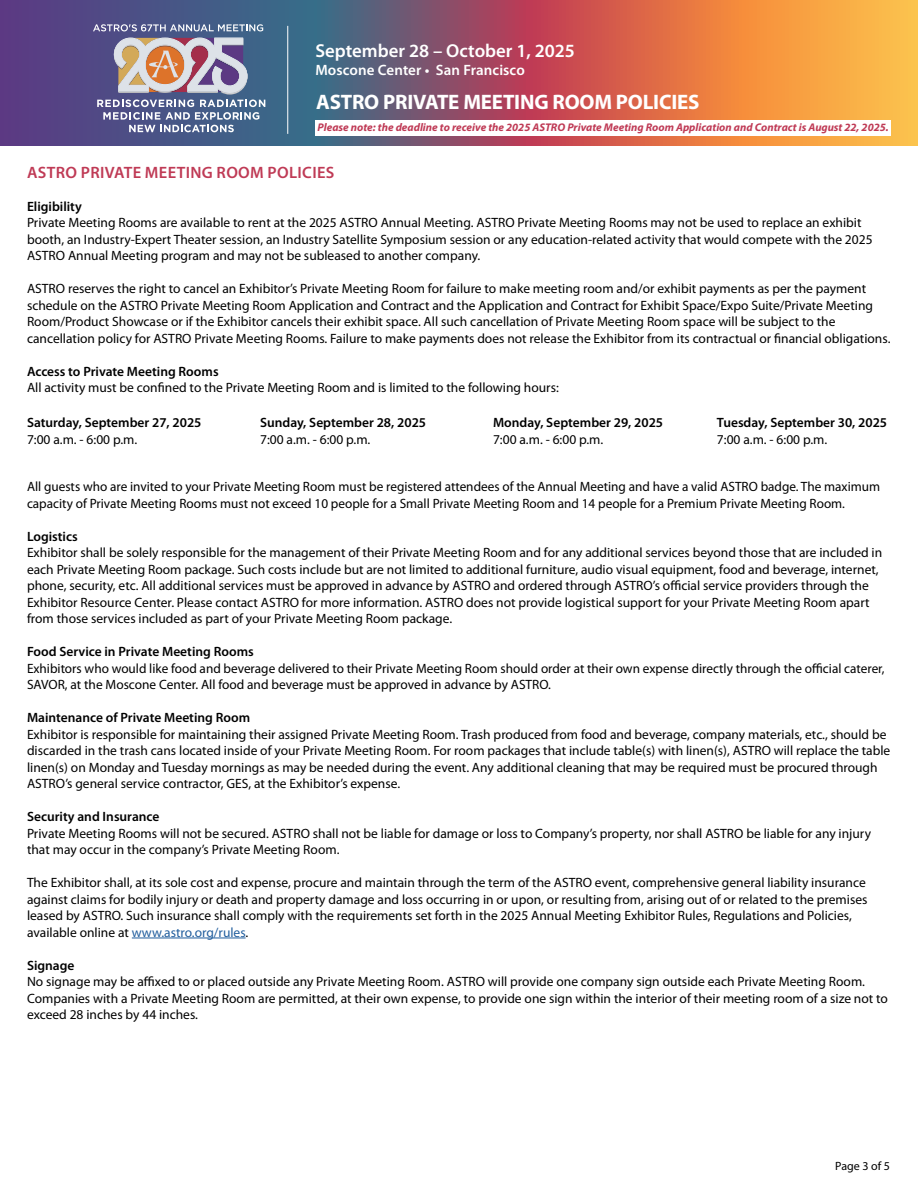
<style>
.page{position:relative;width:918px;height:1188px;background:#fff}
.page>*{position:absolute;margin:0;border:0;box-sizing:border-box;transform-origin:0 0}
.t1{font:700 21px "Myriad Pro";letter-spacing:-.01em;color:#fff}
.t2{font:600 18.75px "Myriad Pro";color:#fff}
.t3{font:600 16.5px "Myriad Pro";letter-spacing:.02em;color:#bf3a55}
.t4{font:600 15px "Myriad Pro";letter-spacing:.005em;color:#fff}
.t5{font:13.5px/16.5px "Myriad Pro";color:#000}
.t6{font:600 13.5px "Myriad Pro";color:#000}
.t7{font:12px "Myriad Pro";color:#000}
.t8{font:italic 700 11.1px "Myriad Pro";color:#bf3a55}
.s1{color:#215e9e}
</style>
<div class="page">
<svg style="left:0;top:0;width:918px;height:146px;background:#a16a63"></svg>
<hr style="left:287px;top:26px;width:1px;height:108px;background:#fff">
<svg style="left:93px;top:24px;width:170px;height:7px"></svg>
<svg style="left:97px;top:38px;width:168px;height:94px;background:#908ca1"></svg>
<div style="left:315px;top:120px;width:576px;height:15px;background:#fff"></div>
<hr style="left:132px;top:938px;width:114px;height:1px;background:#215e9e">
<h2 class="t2" style="left:315px;top:39px;width:261px">September 28 – October 1, 2025</h2>
<p class="t4" style="left:315px;top:61px;width:211px">Moscone Center • San Francisco</p>
<h1 class="t1" style="left:316px;top:89px;width:385px">ASTRO PRIVATE MEETING ROOM POLICIES</h1>
<p class="t8" style="left:318px;top:120px;width:573px">Please note: the deadline to receive the 2025 ASTRO Private Meeting Room Application and Contract is August 22, 2025.</p>
<p class="t3" style="left:27px;top:162px;width:309px">ASTRO PRIVATE MEETING ROOM POLICIES</p>
<p class="t6" style="left:27px;top:197px;width:56px">Eligibility</p>
<p class="t5" style="left:27px;top:214px;width:847px">Private Meeting Rooms are available to rent at the 2025 ASTRO Annual Meeting. ASTRO Private Meeting Rooms may not be used to replace an exhibit booth, an Industry-Expert Theater session, an Industry Satellite Symposium session or any education-related activity that would compete with the 2025<br>ASTRO Annual Meeting program and may not be subleased to another company.</p>
<p class="t5" style="left:27px;top:280px;width:865px">ASTRO reserves the right to cancel an Exhibitor’s Private Meeting Room for failure to make meeting room and/or exhibit payments as per the payment schedule on the ASTRO Private Meeting Room Application and Contract and the Application and Contract for Exhibit Space/Expo Suite/Private Meeting Room/Product Showcase or if the Exhibitor cancels their exhibit space. All such cancellation of Private Meeting Room space will be subject to the cancellation policy for ASTRO Private Meeting Rooms. Failure to make payments does not release the Exhibitor from its contractual or financial obligations.</p>
<p class="t6" style="left:27px;top:362px;width:193px">Access to Private Meeting Rooms</p>
<p class="t5" style="left:27px;top:379px;width:533px">All activity must be confined to the Private Meeting Room and is limited to the following hours:</p>
<p class="t6" style="left:27px;top:414px;width:176px">Saturday, September 27, 2025</p>
<p class="t5" style="left:27px;top:431px;width:112px">7:00 a.m. - 6:00 p.m.</p>
<p class="t6" style="left:260px;top:414px;width:167px">Sunday, September 28, 2025</p>
<p class="t5" style="left:260px;top:431px;width:112px">7:00 a.m. - 6:00 p.m.</p>
<p class="t6" style="left:493px;top:414px;width:172px">Monday, September 29, 2025</p>
<p class="t5" style="left:493px;top:431px;width:112px">7:00 a.m. - 6:00 p.m.</p>
<p class="t6" style="left:717px;top:414px;width:172px">Tuesday, September 30, 2025</p>
<p class="t5" style="left:717px;top:431px;width:112px">7:00 a.m. - 6:00 p.m.</p>
<p class="t5" style="left:27px;top:478px;width:855px">All guests who are invited to your Private Meeting Room must be registered attendees of the Annual Meeting and have a valid ASTRO badge. The maximum capacity of Private Meeting Rooms must not exceed 10 people for a Small Private Meeting Room and 14 people for a Premium Private Meeting Room.</p>
<p class="t6" style="left:27px;top:527px;width:52px">Logistics</p>
<p class="t5" style="left:27px;top:544px;width:857px">Exhibitor shall be solely responsible for the management of their Private Meeting Room and for any additional services beyond those that are included in each Private Meeting Room package. Such costs include but are not limited to additional furniture, audio visual equipment, food and beverage, internet, phone, security, etc. All additional services must be approved in advance by ASTRO and ordered through ASTRO’s official service providers through the Exhibitor Resource Center. Please contact ASTRO for more information. ASTRO does not provide logistical support for your Private Meeting Room apart from those services included as part of your Private Meeting Room package.</p>
<p class="t6" style="left:27px;top:643px;width:228px">Food Service in Private Meeting Rooms</p>
<p class="t5" style="left:27px;top:660px;width:859px">Exhibitors who would like food and beverage delivered to their Private Meeting Room should order at their own expense directly through the official caterer,<br>SAVOR, at the Moscone Center. All food and beverage must be approved in advance by ASTRO.</p>
<p class="t6" style="left:27px;top:709px;width:225px">Maintenance of Private Meeting Room</p>
<p class="t5" style="left:27px;top:726px;width:865px">Exhibitor is responsible for maintaining their assigned Private Meeting Room. Trash produced from food and beverage, company materials, etc., should be discarded in the trash cans located inside of your Private Meeting Room. For room packages that include table(s) with linen(s), ASTRO will replace the table linen(s) on Monday and Tuesday mornings as may be needed during the event. Any additional cleaning that may be required must be procured through ASTRO’s general service contractor, GES, at the Exhibitor’s expense.</p>
<p class="t6" style="left:27px;top:808px;width:134px">Security and Insurance</p>
<p class="t5" style="left:27px;top:825px;width:846px">Private Meeting Rooms will not be secured. ASTRO shall not be liable for damage or loss to Company’s property, nor shall ASTRO be liable for any injury that may occur in the company’s Private Meeting Room.</p>
<p class="t5" style="left:27px;top:874px;width:842px">The Exhibitor shall, at its sole cost and expense, procure and maintain through the term of the ASTRO event, comprehensive general liability insurance against claims for bodily injury or death and property damage and loss occurring in or upon, or resulting from, arising out of or related to the premises leased by ASTRO. Such insurance shall comply with the requirements set forth in the 2025 Annual Meeting Exhibitor Rules, Regulations and Policies, available online at <span class="s1">www.astro.org/rules</span>.</p>
<p class="t6" style="left:27px;top:956px;width:49px">Signage</p>
<p class="t5" style="left:27px;top:973px;width:863px">No signage may be affixed to or placed outside any Private Meeting Room. ASTRO will provide one company sign outside each Private Meeting Room.<br>Companies with a Private Meeting Room are permitted, at their own expense, to provide one sign within the interior of their meeting room of a size not to exceed 28 inches by 44 inches.</p>
<p class="t7" style="left:835px;top:1159px;width:56px">Page 3 of 5</p>
</div>
